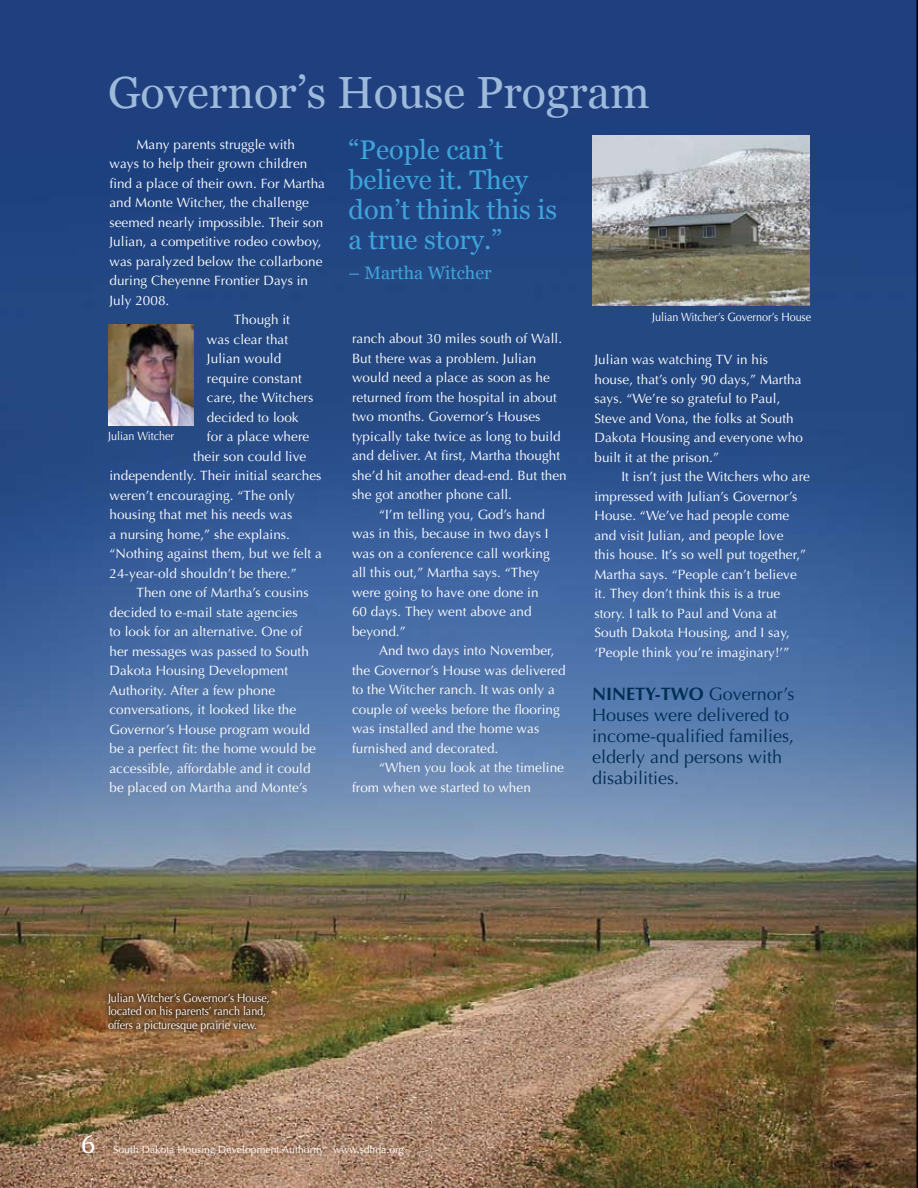
<style>
.page{position:relative;width:918px;height:1188px;background:#fff}
.page>*{position:absolute;margin:0;border:0;box-sizing:border-box;transform-origin:0 0}
.t1{font:45px "Georgia";color:#9dbada}
.t2{font:27px/30px "Georgia";color:#3fa4dc}
.t3{font:18px/21px "Optima";color:#002e54}
.t4{font:18px "Georgia";color:#3fa4dc}
.t5{font:13.5px/19.5px "Optima";letter-spacing:.005em;color:#fff}
.t6{font:12px/13.5px "Optima";letter-spacing:-.005em;color:#fff;scale:.9 1}
.t7{font:10.5px "Optima";color:#fff}
.s1{font-weight:700}
.s2{font-family:"Georgia";font-size:25.5px}
</style>
<div class="page">
<img style="left:0;top:0;width:918px;height:1188px">
<img style="left:592px;top:135px;width:218px;height:170px">
<img style="left:108px;top:324px;width:86px;height:102px">
<div style="left:99px;top:985px;width:174px;height:52px;background:#000;opacity:.75"></div>
<h1 class="t1" style="left:108px;top:67px;width:543px">Governor’s House Program</h1>
<p class="t5" style="left:136px;top:135px;width:160px">Many parents struggle with</p>
<p class="t5" style="left:110px;top:154px;width:199px">ways to help their grown children</p>
<p class="t5" style="left:110px;top:174px;width:217px">find a place of their own. For Martha</p>
<p class="t5" style="left:110px;top:193px;width:201px">and Monte Witcher, the challenge</p>
<p class="t5" style="left:110px;top:213px;width:215px">seemed nearly impossible. Their son</p>
<p class="t5" style="left:110px;top:232px;width:214px">Julian, a competitive rodeo cowboy,</p>
<p class="t5" style="left:110px;top:252px;width:215px">was paralyzed below the collarbone</p>
<p class="t5" style="left:110px;top:271px;width:200px">during Cheyenne Frontier Days in</p>
<p class="t5" style="left:110px;top:291px;width:61px">July 2008.</p>
<p class="t5" style="left:234px;top:310px;width:58px">Though it</p>
<p class="t5" style="left:207px;top:330px;width:83px">was clear that</p>
<p class="t5" style="left:207px;top:349px;width:76px">Julian would</p>
<p class="t5" style="left:207px;top:369px;width:96px">require constant</p>
<p class="t5" style="left:207px;top:388px;width:108px">care, the Witchers</p>
<p class="t5" style="left:207px;top:408px;width:93px">decided to look</p>
<p class="t5" style="left:207px;top:427px;width:104px">for a place where</p>
<p class="t5" style="left:193px;top:447px;width:115px">their son could live</p>
<p class="t5" style="left:110px;top:466px;width:214px">independently. Their initial searches</p>
<p class="t5" style="left:110px;top:486px;width:187px">weren’t encouraging. “The only</p>
<p class="t5" style="left:110px;top:505px;width:184px">housing that met his needs was</p>
<p class="t5" style="left:110px;top:525px;width:182px">a nursing home,” she explains.</p>
<p class="t5" style="left:110px;top:544px;width:214px">“Nothing against them, but we felt a</p>
<p class="t5" style="left:110px;top:564px;width:189px">24-year-old shouldn’t be there.”</p>
<p class="t5" style="left:137px;top:583px;width:174px">Then one of Martha’s cousins</p>
<p class="t5" style="left:110px;top:603px;width:190px">decided to e-mail state agencies</p>
<p class="t5" style="left:110px;top:622px;width:194px">to look for an alternative. One of</p>
<p class="t5" style="left:110px;top:642px;width:201px">her messages was passed to South</p>
<p class="t5" style="left:110px;top:661px;width:180px">Dakota Housing Development</p>
<p class="t5" style="left:110px;top:681px;width:167px">Authority. After a few phone</p>
<p class="t5" style="left:110px;top:700px;width:188px">conversations, it looked like the</p>
<p class="t5" style="left:110px;top:720px;width:202px">Governor’s House program would</p>
<p class="t5" style="left:110px;top:739px;width:208px">be a perfect fit: the home would be</p>
<p class="t5" style="left:110px;top:759px;width:203px">accessible, affordable and it could</p>
<p class="t5" style="left:110px;top:778px;width:199px">be placed on Martha and Monte’s</p>
<p class="t6" style="left:108px;top:430px;width:75px">Julian Witcher</p>
<h2 class="t2" style="left:349px;top:134px;width:210px">“People can’t believe it. They don’t think this is a true story.”</h2>
<h3 class="t4" style="left:349px;top:262px;width:144px">– Martha Witcher</h3>
<p class="t5" style="left:352px;top:329px;width:212px">ranch about 30 miles south of Wall.</p>
<p class="t5" style="left:352px;top:349px;width:186px">But there was a problem. Julian</p>
<p class="t5" style="left:352px;top:368px;width:199px">would need a place as soon as he</p>
<p class="t5" style="left:352px;top:388px;width:206px">returned from the hospital in about</p>
<p class="t5" style="left:352px;top:407px;width:190px">two months. Governor’s Houses</p>
<p class="t5" style="left:352px;top:427px;width:210px">typically take twice as long to build</p>
<p class="t5" style="left:352px;top:446px;width:210px">and deliver. At first, Martha thought</p>
<p class="t5" style="left:352px;top:466px;width:216px">she’d hit another dead-end. But then</p>
<p class="t5" style="left:352px;top:485px;width:162px">she got another phone call.</p>
<p class="t5" style="left:379px;top:505px;width:168px">“I’m telling you, God’s hand</p>
<p class="t5" style="left:352px;top:524px;width:198px">was in this, because in two days I</p>
<p class="t5" style="left:352px;top:543px;width:199px">was on a conference call working</p>
<p class="t5" style="left:352px;top:563px;width:189px">all this out,” Martha says. “They</p>
<p class="t5" style="left:352px;top:582px;width:188px">were going to have one done in</p>
<p class="t5" style="left:352px;top:602px;width:181px">60 days. They went above and</p>
<p class="t5" style="left:352px;top:621px;width:55px">beyond.”</p>
<p class="t5" style="left:379px;top:641px;width:177px">And two days into November,</p>
<p class="t5" style="left:352px;top:660px;width:215px">the Governor’s House was delivered</p>
<p class="t5" style="left:352px;top:680px;width:204px">to the Witcher ranch. It was only a</p>
<p class="t5" style="left:352px;top:699px;width:209px">couple of weeks before the flooring</p>
<p class="t5" style="left:352px;top:719px;width:189px">was installed and the home was</p>
<p class="t5" style="left:352px;top:738px;width:148px">furnished and decorated.</p>
<p class="t5" style="left:379px;top:758px;width:187px">“When you look at the timeline</p>
<p class="t5" style="left:352px;top:777px;width:180px">from when we started to when</p>
<p class="t6" style="left:652px;top:310px;width:178px">Julian Witcher’s Governor’s House</p>
<p class="t5" style="left:595px;top:350px;width:210px">Julian was watching TV in his house, that’s only 90 days,” Martha says. “We’re so grateful to Paul,<br>Steve and Vona, the folks at South<br>Dakota Housing and everyone who built it at the prison.”</p>
<p class="t5" style="left:595px;top:467px;width:217px;text-indent:27px">It isn’t just the Witchers who are impressed with Julian’s Governor’s House. “We’ve had people come and visit Julian, and people love<br>this house. It’s so well put together,” Martha says. “People can’t believe it. They don’t think this is a true story. I talk to Paul and Vona at South Dakota Housing, and I say, ‘People think you’re imaginary!’”</p>
<h3 class="t3" style="left:592px;top:684px;width:204px"><span class="s1">NINETY-TWO</span> Governor’s<br>Houses were delivered to income-qualified families, elderly and persons with disabilities.</h3>
<p class="t6" style="left:108px;top:991px;width:181px">Julian Witcher’s Governor’s House, located on his parents’ ranch land, offers a picturesque prairie view.</p>
<p class="t7" style="left:81px;top:1144px;width:324px"><span class="s2">6</span> South Dakota Housing Development Authority www.sdhda.org</p>
</div>
